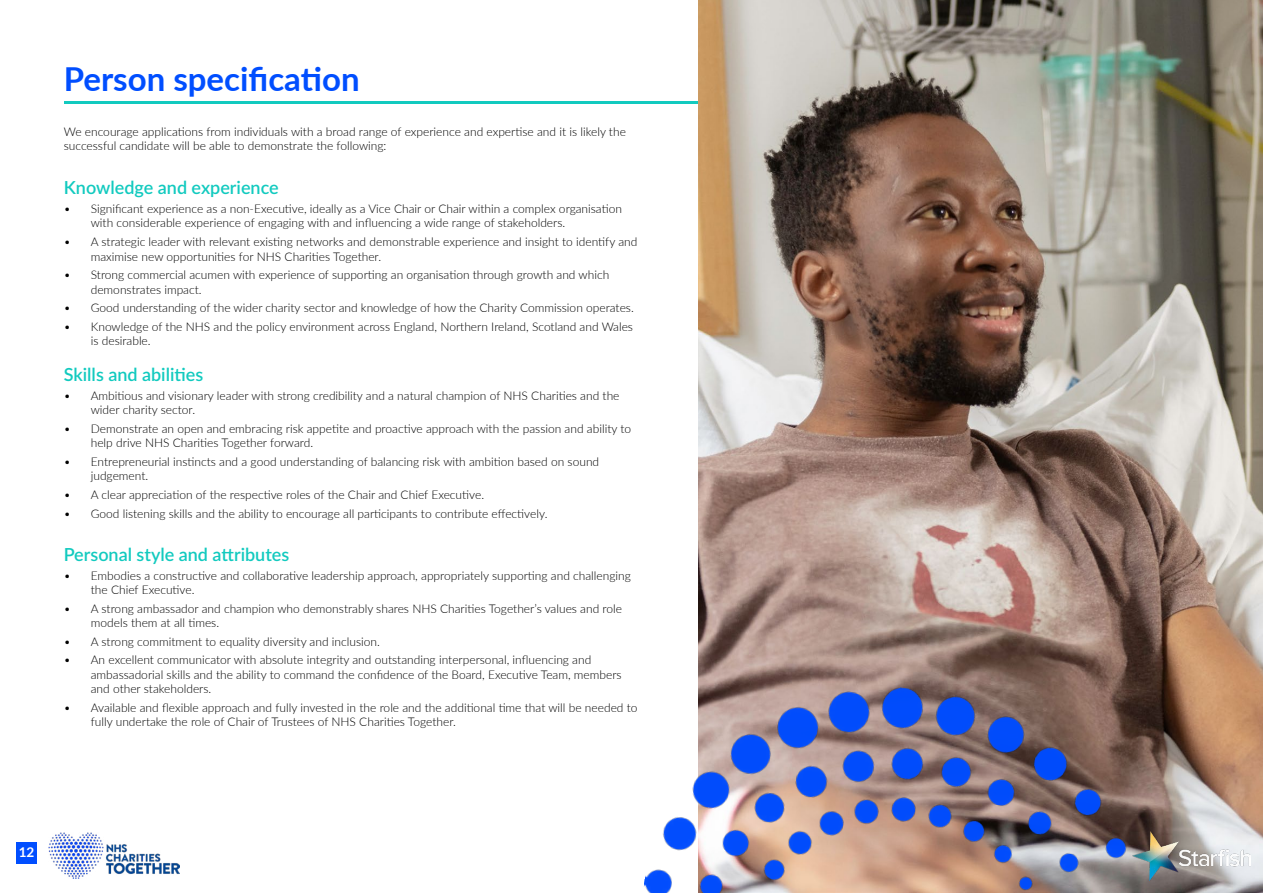
<style>
.page{position:relative;width:1263px;height:893px;background:#fff}
.page>*{position:absolute;margin:0;border:0;box-sizing:border-box;transform-origin:0 0}
.t1{font:700 33px "Lato";color:#004eff}
.t2{font:600 18px "Lato";color:#12cabf}
.t3{font:700 13.5px "Lato";color:#fff}
.t4{font:300 12px/14.4px "Lato";color:#000}
</style>
<div class="page">
<img style="left:49px;top:832px;width:131px;height:46px">
<div style="left:16px;top:842px;width:21px;height:22px;background:#004eff"></div>
<hr style="left:64px;top:101px;width:645px;height:2px;background:#12cabf">
<img style="left:699px;top:0;width:564px;height:893px">
<img style="left:1162px;top:832px;width:88px;height:48px">
<img style="left:644px;top:655px;width:518px;height:238px">
<h1 class="t1" style="left:64px;top:54px;width:297px">Person specification</h1>
<p class="t4" style="left:64px;top:124px;width:564px">We encourage applications from individuals with a broad range of experience and expertise and it is likely the successful candidate will be able to demonstrate the following:</p>
<h2 class="t2" style="left:64px;top:175px;width:216px">Knowledge and experience</h2>
<p class="t4" style="left:91px;top:201px;width:533px;text-indent:-27px">• Significant experience as a non-Executive, ideally as a Vice Chair or Chair within a complex organisation with considerable experience of engaging with and influencing a wide range of stakeholders.</p>
<p class="t4" style="left:91px;top:234px;width:548px;text-indent:-27px">• A strategic leader with relevant existing networks and demonstrable experience and insight to identify and maximise new opportunities for NHS Charities Together.</p>
<p class="t4" style="left:91px;top:267px;width:520px;text-indent:-27px">• Strong commercial acumen with experience of supporting an organisation through growth and which demonstrates impact.</p>
<p class="t4" style="left:64px;top:300px;width:572px">• Good understanding of the wider charity sector and knowledge of how the Charity Commission operates.</p>
<p class="t4" style="left:91px;top:319px;width:544px;text-indent:-27px">• Knowledge of the NHS and the policy environment across England, Northern Ireland, Scotland and Wales is desirable.</p>
<h2 class="t2" style="left:64px;top:362px;width:141px">Skills and abilities</h2>
<p class="t4" style="left:91px;top:388px;width:530px;text-indent:-27px">• Ambitious and visionary leader with strong credibility and a natural champion of NHS Charities and the wider charity sector.</p>
<p class="t4" style="left:91px;top:421px;width:542px;text-indent:-27px">• Demonstrate an open and embracing risk appetite and proactive approach with the passion and ability to help drive NHS Charities Together forward.</p>
<p class="t4" style="left:91px;top:454px;width:510px;text-indent:-27px">• Entrepreneurial instincts and a good understanding of balancing risk with ambition based on sound judgement.</p>
<p class="t4" style="left:64px;top:487px;width:422px">• A clear appreciation of the respective roles of the Chair and Chief Executive.</p>
<p class="t4" style="left:64px;top:506px;width:485px">• Good listening skills and the ability to encourage all participants to contribute effectively.</p>
<h2 class="t2" style="left:64px;top:541px;width:227px">Personal style and attributes</h2>
<p class="t4" style="left:91px;top:568px;width:542px;text-indent:-27px">• Embodies a constructive and collaborative leadership approach, appropriately supporting and challenging the Chief Executive.</p>
<p class="t4" style="left:91px;top:601px;width:533px;text-indent:-27px">• A strong ambassador and champion who demonstrably shares NHS Charities Together’s values and role models them at all times.</p>
<p class="t4" style="left:64px;top:634px;width:318px">• A strong commitment to equality diversity and inclusion.</p>
<p class="t4" style="left:91px;top:652px;width:532px;text-indent:-27px">• An excellent communicator with absolute integrity and outstanding interpersonal, influencing and ambassadorial skills and the ability to command the confidence of the Board, Executive Team, members and other stakeholders.</p>
<p class="t4" style="left:91px;top:700px;width:548px;text-indent:-27px">• Available and flexible approach and fully invested in the role and the additional time that will be needed to fully undertake the role of Chair of Trustees of NHS Charities Together.</p>
<p class="t3" style="left:19px;top:842px;width:17px">12</p>
</div>
